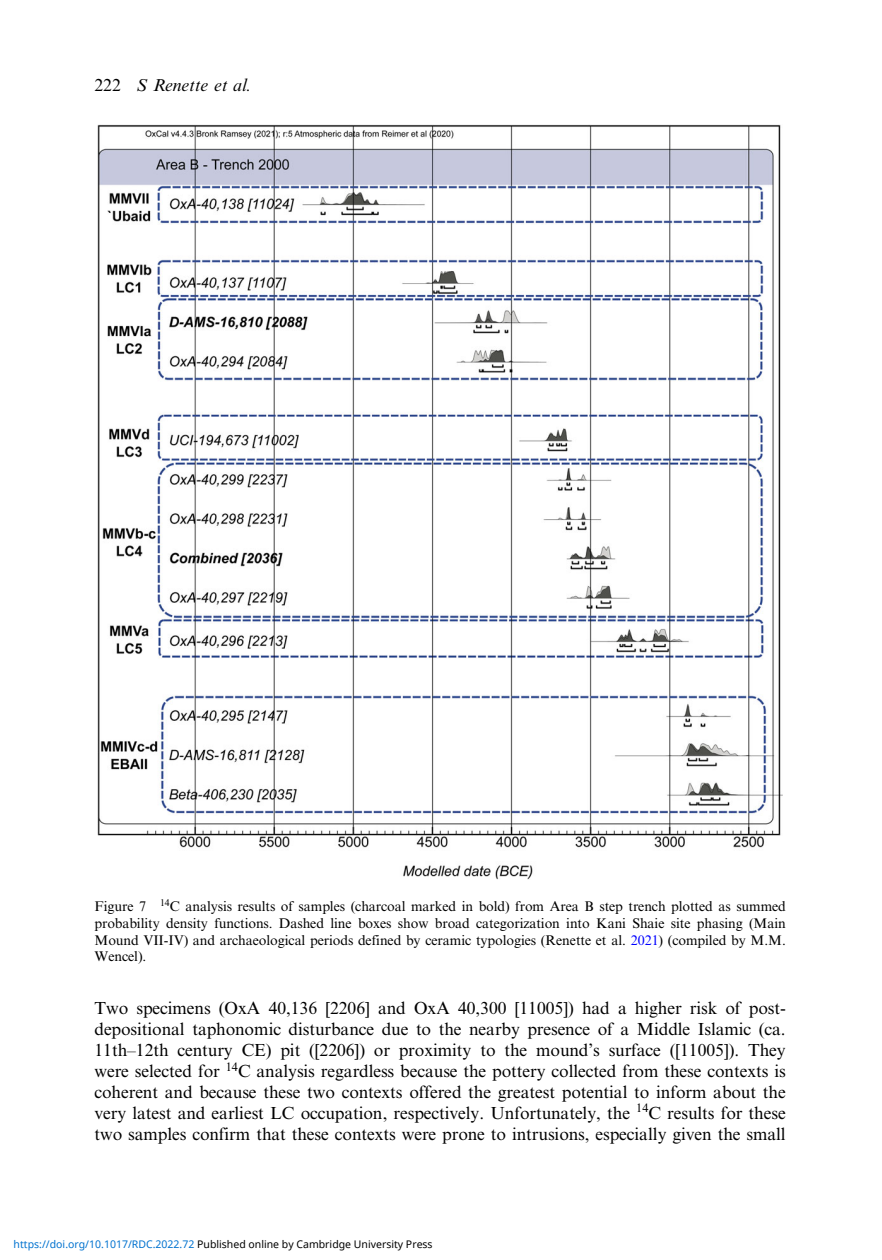
<style>
.page{position:relative;width:882px;height:1260px;background:#fff}
.page>*{position:absolute;margin:0;border:0;box-sizing:border-box;transform-origin:0 0}
.t1{font:17.5px/21px "Adv O Ta 20 b 42 a 7";color:#000;text-align:justify}
.t2{font:17.5px "Adv OT5 cf 73554.I";color:#000}
.t3{font:14px/16.6px "Adv O Ta 20 b 42 a 7";color:#000;text-align:justify}
.t4{font:10.5px "Noto Sans";color:#000}
.s1{font-family:"Adv O Ta 20 b 42 a 7"}
.s2{color:#00f}
.s3{font-style:inherit}
.s4{color:#0172cf}
</style>
<div class="page">
<img style="left:97px;top:125px;width:686px;height:754px">
<p class="t2" style="left:95px;top:78px;width:158px"><span class="s1">222</span> S Renette et al.</p>
<p class="t3" style="left:95px;top:900px;width:693px">Figure 7 <sup>14</sup>C analysis results of samples (charcoal marked in bold) from Area B step trench plotted as summed probability density functions. Dashed line boxes show broad categorization into Kani Shaie site phasing (Main Mound VII-IV) and archaeological periods defined by ceramic typologies (Renette et al. <span class="s2">2021</span>) (compiled by M.M.<br>Wencel).</p>
<p class="t1" style="left:95px;top:999px;width:693px">Two specimens (OxA 40,136 [2206] and OxA 40,300 [11005]) had a higher risk of post&shy;depositional taphonomic disturbance due to the nearby presence of a Middle Islamic (ca.<br>11th<span class="s3">–</span>12th century CE) pit ([2206]) or proximity to the mound<span class="s3">’</span>s surface ([11005]). They were selected for <sup>14</sup>C analysis regardless because the pottery collected from these contexts is coherent and because these two contexts offered the greatest potential to inform about the very latest and earliest LC occupation, respectively. Unfortunately, the <sup>14</sup>C results for these two samples confirm that these contexts were prone to intrusions, especially given the small</p>
<p class="t4" style="left:14px;top:1236px;width:421px"><span class="s4">https://doi.org/10.1017/RDC.2022.72</span> Published online by Cambridge University Press</p>
</div>
